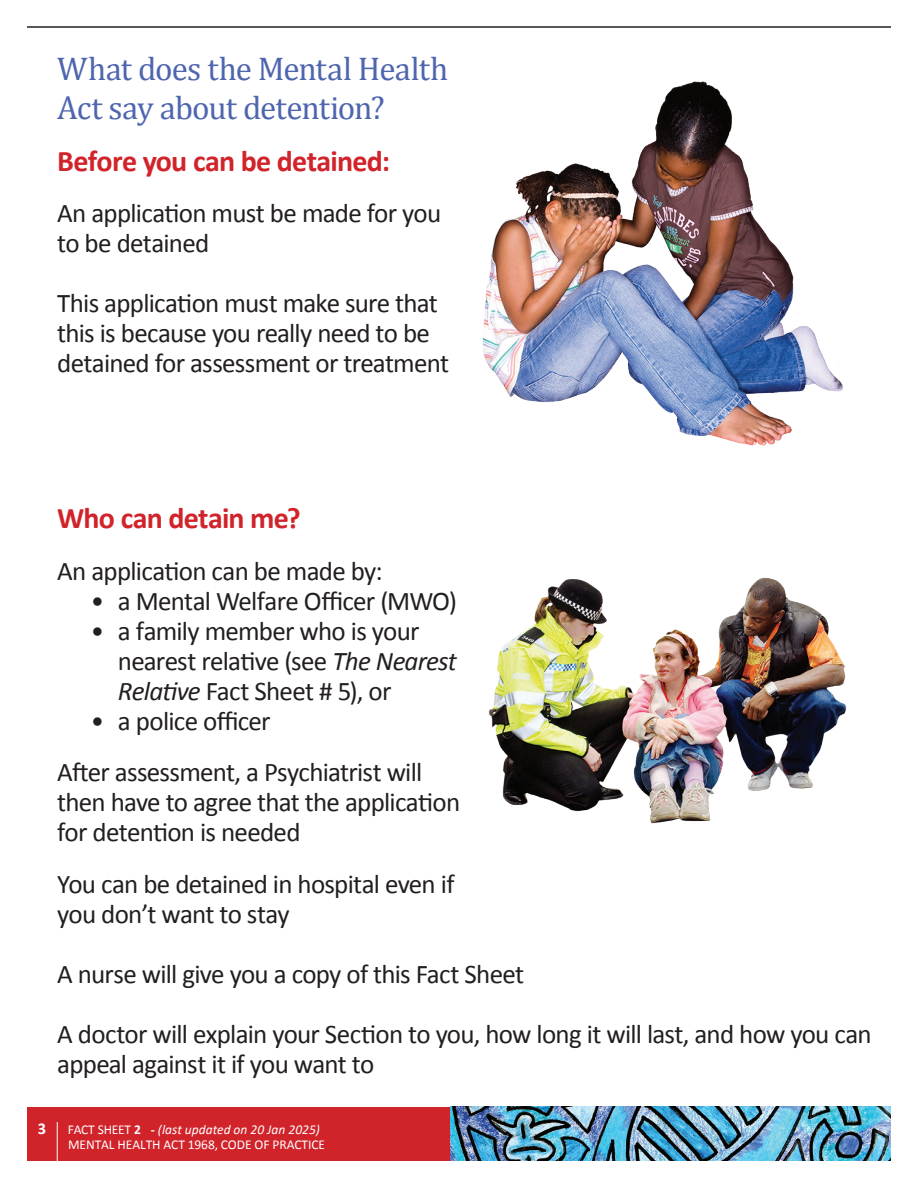
<style>
.page{position:relative;width:918px;height:1188px;background:#fff}
.page>*{position:absolute;margin:0;border:0;box-sizing:border-box;transform-origin:0 0}
.t1{font:33px/39.6px "Cambria";letter-spacing:-.03em;color:#4e65af}
.t2{font:700 30px "Calibri";letter-spacing:-.025em;color:#d1232a}
.t3{font:27px/30px "Calibri";letter-spacing:-.03em;color:#231f20}
.t4{font:700 16.5px "Calibri";color:#fff}
.t5{font:13.5px/15.9px "Calibri";letter-spacing:-.005em;color:#fff}
.s1{font-style:italic}
.s2{font-weight:700}
</style>
<div class="page">
<div style="left:27px;top:1107px;width:424px;height:54px;background:#d1232a"></div>
<img style="left:451px;top:1107px;width:440px;height:54px">
<hr style="left:57px;top:1122px;width:1px;height:39px;background:#fff">
<hr style="left:27px;top:26px;width:864px;height:2px;background:#231f20">
<img style="left:482px;top:81px;width:361px;height:365px">
<img style="left:488px;top:577px;width:359px;height:247px">
<p class="t1" style="left:57px;top:48px;width:393px">What does the Mental Health<br>Act say about detention?</p>
<p class="t2" style="left:57px;top:142px;width:334px">Before you can be detained:</p>
<p class="t3" style="left:57px;top:199px;width:386px">An application must be made for you to be detained</p>
<p class="t3" style="left:57px;top:289px;width:393px">This application must make sure that this is because you really need to be detained for assessment or treatment</p>
<p class="t2" style="left:57px;top:499px;width:245px">Who can detain me?</p>
<p class="t3" style="left:57px;top:556px;width:327px">An application can be made by:</p>
<p class="t3" style="left:91px;top:586px;width:367px">• a Mental Welfare Officer (MWO)</p>
<p class="t3" style="left:118px;top:616px;width:340px;text-indent:-27px">• a family member who is your nearest relative (see <span class="s1">The Nearest<br>Relative</span> Fact Sheet # 5), or</p>
<p class="t3" style="left:57px;top:695px;width:367px;line-height:51.6px;text-indent:34px">• a police officer<br>After assessment, a Psychiatrist will</p>
<p class="t3" style="left:57px;top:787px;width:405px">then have to agree that the application for detention is needed</p>
<p class="t3" style="left:57px;top:869px;width:399px">You can be detained in hospital even if you don’t want to stay</p>
<p class="t3" style="left:57px;top:959px;width:469px">A nurse will give you a copy of this Fact Sheet</p>
<p class="t3" style="left:57px;top:1019px;width:816px">A doctor will explain your Section to you, how long it will last, and how you can appeal against it if you want to</p>
<p class="t4" style="left:38px;top:1118px;width:10px">3</p>
<p class="t5" style="left:68px;top:1121px;width:259px">FACT SHEET <span class="s2">2 -</span> <span class="s1">(last updated on 20 Jan 2025)<br></span>MENTAL HEALTH ACT 1968, CODE OF PRACTICE</p>
</div>
